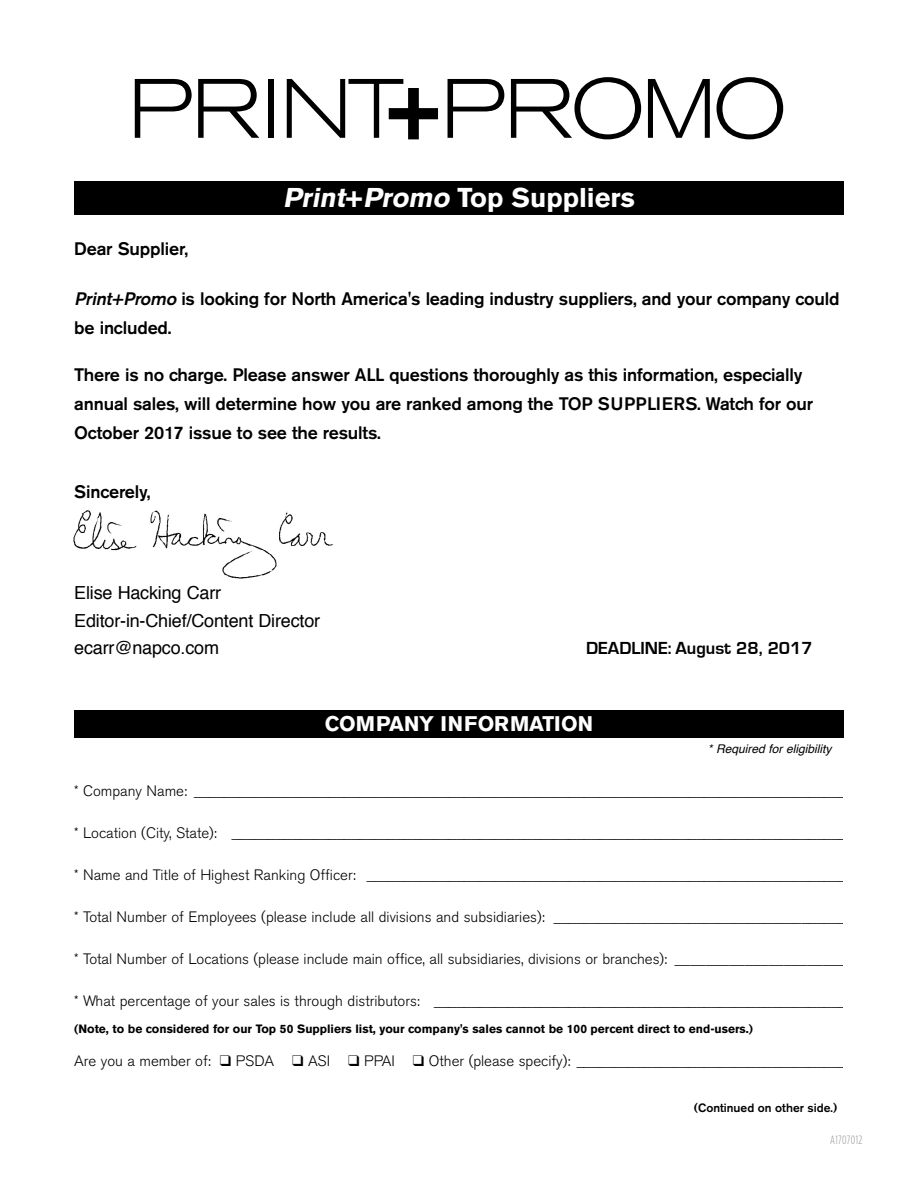
<style>
.page{position:relative;width:918px;height:1188px;background:#fff}
.page>*{position:absolute;margin:0;border:0;box-sizing:border-box;transform-origin:0 0}
.t1{font:700 27px "Akzidenz Grotesk BE";color:#fff}
.t2{font:700 21px "Akzidenz Grotesk BE";color:#fff}
.t3{font:500 18px/29.2px "Akzidenz Grotesk BE";letter-spacing:-.01em;color:#000}
.t4{font:18px/27.6px "Helvetica";letter-spacing:-.01em;color:#000}
.t5{font:700 18px "Eurostile";color:#000}
.t6{font:300 15px "Akzidenz Grotesk BE";color:#000}
.t7{font:700 12px "Akzidenz Grotesk BE";color:#000}
.t8{font:italic 12px "Helvetica";color:#000}
.t9{font:500 12px "Akzidenz Grotesk BE";color:#000}
.t10{font:300 12px "Gotham Condensed";letter-spacing:.025em;color:#939598}
.s1{font-style:italic}
</style>
<div class="page">
<div style="left:74px;top:181px;width:770px;height:34px;background:#000"></div>
<div style="left:74px;top:711px;width:770px;height:27px;background:#000"></div>
<img style="left:73px;top:510px;width:260px;height:69px">
<svg style="left:135px;top:79px;width:57px;height:59px"></svg>
<svg style="left:198px;top:79px;width:61px;height:59px"></svg>
<div style="left:268px;top:79px;width:6px;height:59px;background:#000"></div>
<svg style="left:287px;top:79px;width:151px;height:60px"></svg>
<svg style="left:448px;top:79px;width:56px;height:59px"></svg>
<svg style="left:511px;top:77px;width:130px;height:62px"></svg>
<svg style="left:648px;top:79px;width:62px;height:59px"></svg>
<svg style="left:717px;top:77px;width:66px;height:62px"></svg>
<h1 class="t1" style="left:283px;top:182px;width:353px"><span class="s1">Print</span>+<span class="s1">Promo</span> Top Suppliers</h1>
<p class="t3" style="left:74px;top:234px;width:115px">Dear Supplier,</p>
<p class="t3" style="left:74px;top:284px;width:767px"><span class="s1">Print+Promo</span> is looking for North America's leading industry suppliers, and your company could be included.</p>
<p class="t3" style="left:74px;top:360px;width:740px">There is no charge. Please answer ALL questions thoroughly as this information, especially annual sales, will determine how you are ranked among the TOP SUPPLIERS. Watch for our<br>October 2017 issue to see the results.</p>
<p class="t3" style="left:74px;top:477px;width:78px">Sincerely,</p>
<p class="t4" style="left:74px;top:580px;width:247px">Elise Hacking Carr<br>Editor-in-Chief/Content Director ecarr@napco.com</p>
<p class="t5" style="left:586px;top:639px;width:228px">DEADLINE: August 28, 2017</p>
<h2 class="t2" style="left:325px;top:712px;width:270px">COMPANY INFORMATION</h2>
<p class="t8" style="left:708px;top:740px;width:125px">* Required for eligibility</p>
<p class="t6" style="left:74px;top:782px;width:774px">* Company Name: _______________________________________________________________________________________</p>
<p class="t6" style="left:74px;top:824px;width:774px">* Location (City, State): __________________________________________________________________________________</p>
<p class="t6" style="left:74px;top:866px;width:774px">* Name and Title of Highest Ranking Officer: ________________________________________________________________</p>
<p class="t6" style="left:74px;top:908px;width:774px">* Total Number of Employees (please include all divisions and subsidiaries): _______________________________________</p>
<p class="t6" style="left:74px;top:950px;width:773px">* Total Number of Locations (please include main office, all subsidiaries, divisions or branches): ______________________</p>
<p class="t6" style="left:74px;top:992px;width:774px">* What percentage of your sales is through distributors: _______________________________________________________</p>
<p class="t7" style="left:74px;top:1022px;width:680px">(Note, to be considered for our Top 50 Suppliers list, your company's sales cannot be 100 percent direct to end-users.)</p>
<p class="t6" style="left:74px;top:1052px;width:774px">Are you a member of: ❑ PSDA ❑ ASI ❑ PPAI ❑ Other (please specify): ____________________________________</p>
<p class="t9" style="left:694px;top:1100px;width:145px">(Continued on other side.)</p>
<p class="t10" style="left:830px;top:1133px;width:34px">A1707012</p>
</div>
